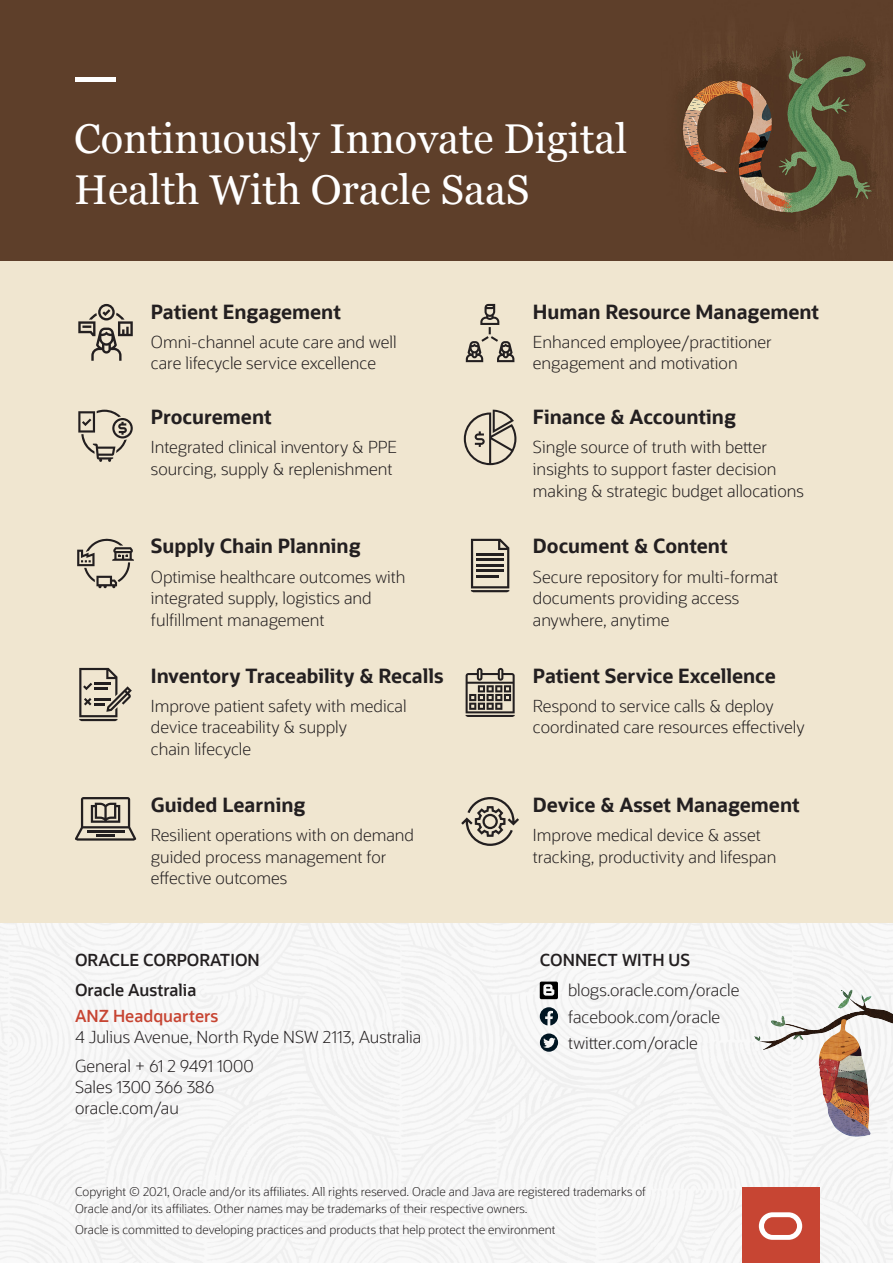
<style>
.page{position:relative;width:893px;height:1263px;background:#fff}
.page>*{position:absolute;margin:0;border:0;box-sizing:border-box;transform-origin:0 0}
.t1{font:41.55px/51px "Georgia";color:#fff}
.t2{font:700 19.5px "Oracle Sans";color:#231f20}
.t3{font:300 16.5px/21.8px "Oracle Sans";color:#231f20}
.t4{font:600 16.5px "Oracle Sans";color:#231f20}
.t5{font:300 12px/16.5px "Oracle Sans";color:#231f20}
.s1{font-weight:600;color:#c74533}
</style>
<div class="page">
<img style="left:0;top:923px;width:893px;height:340px">
<div style="left:0;top:251px;width:893px;height:672px;background:#f0e6d0"></div>
<div style="left:742px;top:1187px;width:77px;height:76px;background:#c74533"></div>
<svg style="left:759px;top:1212px;width:43px;height:28px"></svg>
<img style="left:0;top:0;width:893px;height:260px">
<div style="left:75px;top:77px;width:40px;height:5px;background:#fff"></div>
<svg style="left:540px;top:1007px;width:18px;height:18px"></svg>
<svg style="left:540px;top:1033px;width:18px;height:19px"></svg>
<svg style="left:540px;top:981px;width:18px;height:18px"></svg>
<img style="left:731px;top:980px;width:162px;height:166px">
<svg style="left:78px;top:304px;width:55px;height:57px"></svg>
<svg style="left:466px;top:304px;width:48px;height:58px"></svg>
<svg style="left:464px;top:410px;width:52px;height:55px"></svg>
<svg style="left:75px;top:797px;width:61px;height:44px"></svg>
<svg style="left:461px;top:797px;width:58px;height:49px"></svg>
<svg style="left:466px;top:668px;width:49px;height:49px"></svg>
<svg style="left:79px;top:668px;width:53px;height:53px"></svg>
<svg style="left:471px;top:539px;width:38px;height:53px"></svg>
<hr style="left:476px;top:553px;width:28px;height:2px;background:#231f20">
<hr style="left:476px;top:559px;width:28px;height:2px;background:#231f20">
<hr style="left:476px;top:564px;width:28px;height:2px;background:#231f20">
<hr style="left:476px;top:570px;width:28px;height:2px;background:#231f20">
<hr style="left:476px;top:575px;width:23px;height:2px;background:#231f20">
<svg style="left:78px;top:410px;width:55px;height:52px"></svg>
<svg style="left:77px;top:538px;width:57px;height:50px"></svg>
<p class="t1" style="left:74px;top:111px;width:555px">Continuously Innovate Digital<br>Health With Oracle SaaS</p>
<p class="t2" style="left:151px;top:299px;width:192px">Patient Engagement</p>
<p class="t3" style="left:151px;top:331px;width:247px">Omni-channel acute care and well care lifecycle service excellence</p>
<p class="t2" style="left:151px;top:405px;width:122px">Procurement</p>
<p class="t3" style="left:151px;top:437px;width:248px">Integrated clinical inventory &amp; PPE sourcing, supply &amp; replenishment</p>
<p class="t2" style="left:151px;top:534px;width:211px">Supply Chain Planning</p>
<p class="t3" style="left:151px;top:566px;width:256px">Optimise healthcare outcomes with integrated supply, logistics and fulfillment management</p>
<p class="t2" style="left:151px;top:663px;width:294px">Inventory Traceability &amp; Recalls</p>
<p class="t3" style="left:151px;top:695px;width:257px">Improve patient safety with medical device traceability &amp; supply<br>chain lifecycle</p>
<p class="t2" style="left:151px;top:792px;width:156px">Guided Learning</p>
<p class="t3" style="left:151px;top:824px;width:265px">Resilient operations with on demand guided process management for effective outcomes</p>
<p class="t4" style="left:75px;top:950px;width:186px">ORACLE CORPORATION</p>
<p class="t4" style="left:75px;top:980px;width:123px">Oracle Australia</p>
<p class="t3" style="left:75px;top:1005px;width:348px;line-height:21px"><span class="s1">ANZ Headquarters<br></span>4 Julius Avenue, North Ryde NSW 2113, Australia</p>
<p class="t3" style="left:75px;top:1056px;width:180px;line-height:21px">General + 61 2 9491 1000<br>Sales 1300 366 386 oracle.com/au</p>
<p class="t2" style="left:533px;top:299px;width:288px">Human Resource Management</p>
<p class="t3" style="left:533px;top:331px;width:240px">Enhanced employee/practitioner engagement and motivation</p>
<p class="t2" style="left:533px;top:405px;width:204px">Finance &amp; Accounting</p>
<p class="t3" style="left:533px;top:437px;width:272px">Single source of truth with better insights to support faster decision making &amp; strategic budget allocations</p>
<p class="t2" style="left:533px;top:534px;width:196px">Document &amp; Content</p>
<p class="t3" style="left:533px;top:566px;width:247px">Secure repository for multi-format documents providing access anywhere, anytime</p>
<p class="t2" style="left:533px;top:663px;width:244px">Patient Service Excellence</p>
<p class="t3" style="left:533px;top:695px;width:273px">Respond to service calls &amp; deploy coordinated care resources effectively</p>
<p class="t2" style="left:533px;top:792px;width:268px">Device &amp; Asset Management</p>
<p class="t3" style="left:533px;top:824px;width:245px">Improve medical device &amp; asset tracking, productivity and lifespan</p>
<p class="t4" style="left:540px;top:950px;width:152px">CONNECT WITH US</p>
<p class="t3" style="left:568px;top:980px;width:173px">blogs.oracle.com/oracle</p>
<p class="t3" style="left:568px;top:1006px;width:154px">facebook.com/oracle</p>
<p class="t3" style="left:568px;top:1032px;width:131px">twitter.com/oracle</p>
<p class="t5" style="left:75px;top:1184px;width:573px">Copyright © 2021, Oracle and/or its affiliates. All rights reserved. Oracle and Java are registered trademarks of<br>Oracle and/or its affiliates. Other names may be trademarks of their respective owners.</p>
<p class="t5" style="left:75px;top:1221px;width:482px">Oracle is committed to developing practices and products that help protect the environment</p>
</div>
